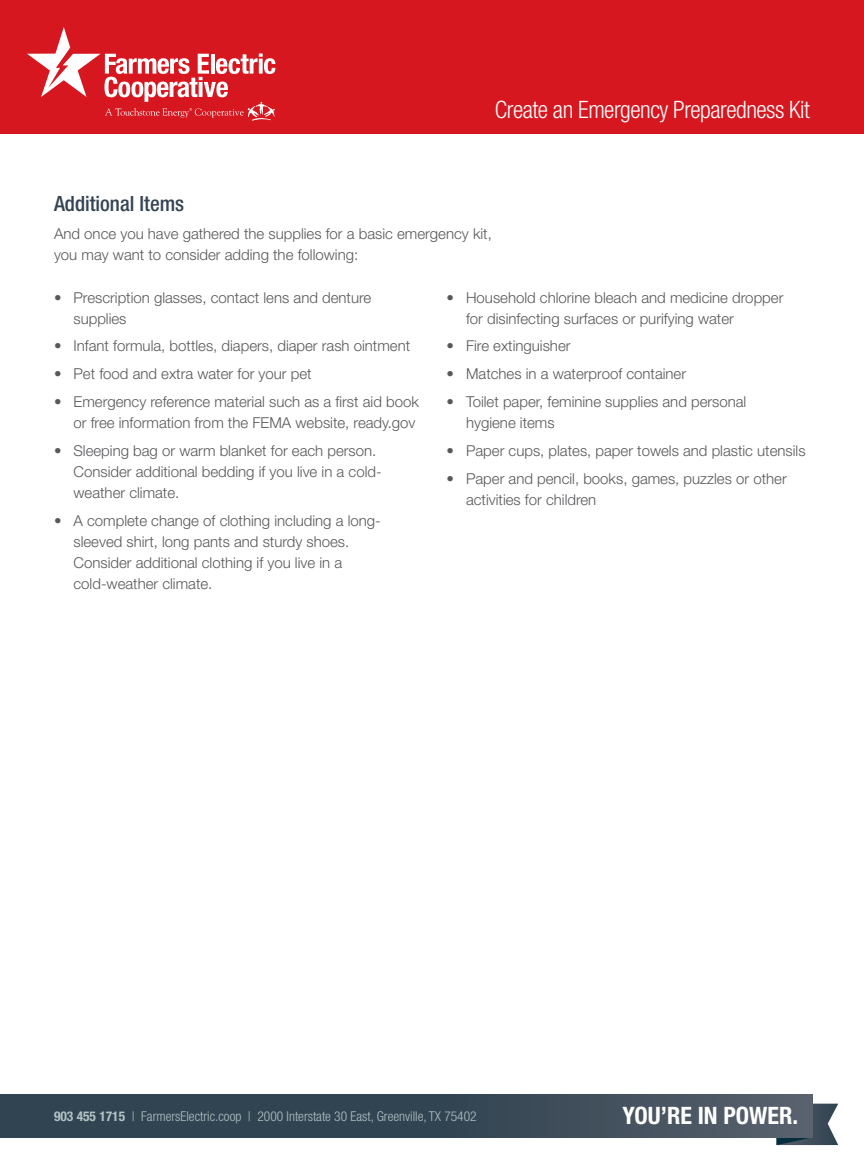
<style>
.page{position:relative;width:864px;height:1175px;background:#fff}
.page>*{position:absolute;margin:0;border:0;box-sizing:border-box;transform-origin:0 0}
.t1{font:300 condensed 24px "Helvetica Neue LT Std";letter-spacing:-.02em;color:#fff}
.t2{font:700 condensed 24px "Helvetica Neue LT Std";color:#fff}
.t3{font:500 condensed 21px "Helvetica Neue LT Std";color:#354452}
.t4{font:300 15px/21px "Helvetica Neue LT Std";color:#57585a}
.t5{font:300 condensed 13.5px "Helvetica Neue LT Std";color:#b2c3c4}
.t6{font:700 condensed 13.5px "Helvetica Neue LT Std";color:#b2c3c4}
</style>
<div class="page">
<div style="left:0;top:0;width:864px;height:134px;background:#d7171f"></div>
<svg style="left:777px;top:1103px;width:61px;height:42px"></svg>
<div style="left:0;top:1094px;width:812px;height:43px;background:linear-gradient(to right,#273d4b,#4d5865)"></div>
<svg style="left:27px;top:27px;width:248px;height:94px"></svg>
<p class="t1" style="left:495px;top:96px;width:317px">Create an Emergency Preparedness Kit</p>
<p class="t3" style="left:54px;top:191px;width:132px">Additional Items</p>
<p class="t4" style="left:54px;top:223px;width:439px">And once you have gathered the supplies for a basic emergency kit, you may want to consider adding the following:</p>
<p class="t4" style="left:74px;top:286px;width:299px;text-indent:-20px">• Prescription glasses, contact lens and denture supplies</p>
<p class="t4" style="left:54px;top:335px;width:358px">• Infant formula, bottles, diapers, diaper rash ointment</p>
<p class="t4" style="left:54px;top:363px;width:259px">• Pet food and extra water for your pet</p>
<p class="t4" style="left:54px;top:391px;width:366px;text-align:right">• Emergency reference material such as a first aid book or free information from the FEMA website, ready.gov</p>
<p class="t4" style="left:74px;top:439px;width:310px;text-indent:-20px">• Sleeping bag or warm blanket for each person.<br>Consider additional bedding if you live in a cold&shy;weather climate.</p>
<p class="t4" style="left:74px;top:509px;width:309px;text-indent:-20px">• A complete change of clothing including a long&shy;sleeved shirt, long pants and sturdy shoes.<br>Consider additional clothing if you live in a cold-weather climate.</p>
<p class="t4" style="left:466px;top:286px;width:319px;text-indent:-20px">• Household chlorine bleach and medicine dropper for disinfecting surfaces or purifying water</p>
<p class="t4" style="left:447px;top:335px;width:125px">• Fire extinguisher</p>
<p class="t4" style="left:447px;top:363px;width:241px">• Matches in a waterproof container</p>
<p class="t4" style="left:466px;top:391px;width:282px;text-indent:-20px">• Toilet paper, feminine supplies and personal hygiene items</p>
<p class="t4" style="left:447px;top:439px;width:360px">• Paper cups, plates, paper towels and plastic utensils</p>
<p class="t4" style="left:466px;top:467px;width:322px;text-indent:-20px">• Paper and pencil, books, games, puzzles or other activities for children</p>
<p class="t6" style="left:54px;top:1108px;width:73px">903 455 1715</p>
<p class="t2" style="left:623px;top:1101px;width:177px">YOU’RE IN POWER.</p>
<p class="t5" style="left:132px;top:1108px;width:347px">| FarmersElectric.coop | 2000 Interstate 30 East, Greenville, TX 75402</p>
</div>
